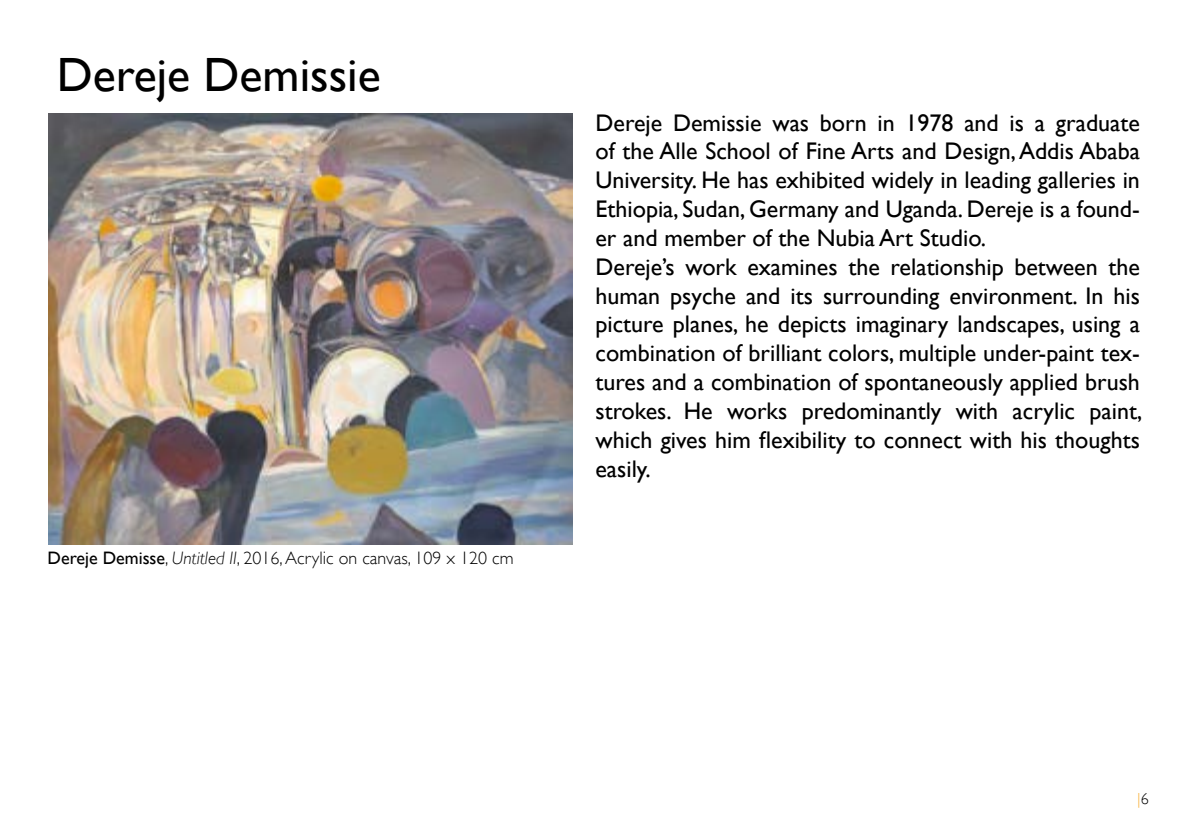
<style>
.page{position:relative;width:1191px;height:840px;background:#fff}
.page>*{position:absolute;margin:0;border:0;box-sizing:border-box;transform-origin:0 0}
.t1{font:48px "Gill Sans";color:#000}
.t2{font:24px/28.8px "Gill Sans";color:#000}
.t3{font:300 18px "Gill Sans";color:#000}
.t4{font:300 16px "Gill Sans";color:#f9b13c}
.s1{font-weight:400}
.s2{font-style:italic}
.s3{color:#000}
</style>
<div class="page">
<img style="left:48px;top:114px;width:525px;height:430px">
<h1 class="t1" style="left:57px;top:47px;width:325px">Dereje Demissie</h1>
<p class="t3" style="left:48px;top:543px;width:467px"><span class="s1">Dereje Demisse</span>, <span class="s2">Untitled II</span>, 2016, Acrylic on canvas, 109 x 120 cm</p>
<p class="t2" style="left:595px;top:108px;width:548px">Dereje Demissie was born in 1978 and is a graduate of the Alle School of Fine Arts and Design, Addis Ababa University. He has exhibited widely in leading galleries in Ethiopia, Sudan, Germany and Uganda. Dereje is a found&shy;er and member of the Nubia Art Studio.<br>Dereje’s work examines the relationship between the human psyche and its surrounding environment. In his picture planes, he depicts imaginary landscapes, using a combination of brilliant colors, multiple under-paint tex&shy;tures and a combination of spontaneously applied brush strokes. He works predominantly with acrylic paint, which gives him flexibility to connect with his thoughts easily.</p>
<p class="t4" style="left:1137px;top:785px;width:13px">|<span class="s3">6</span></p>
</div>
